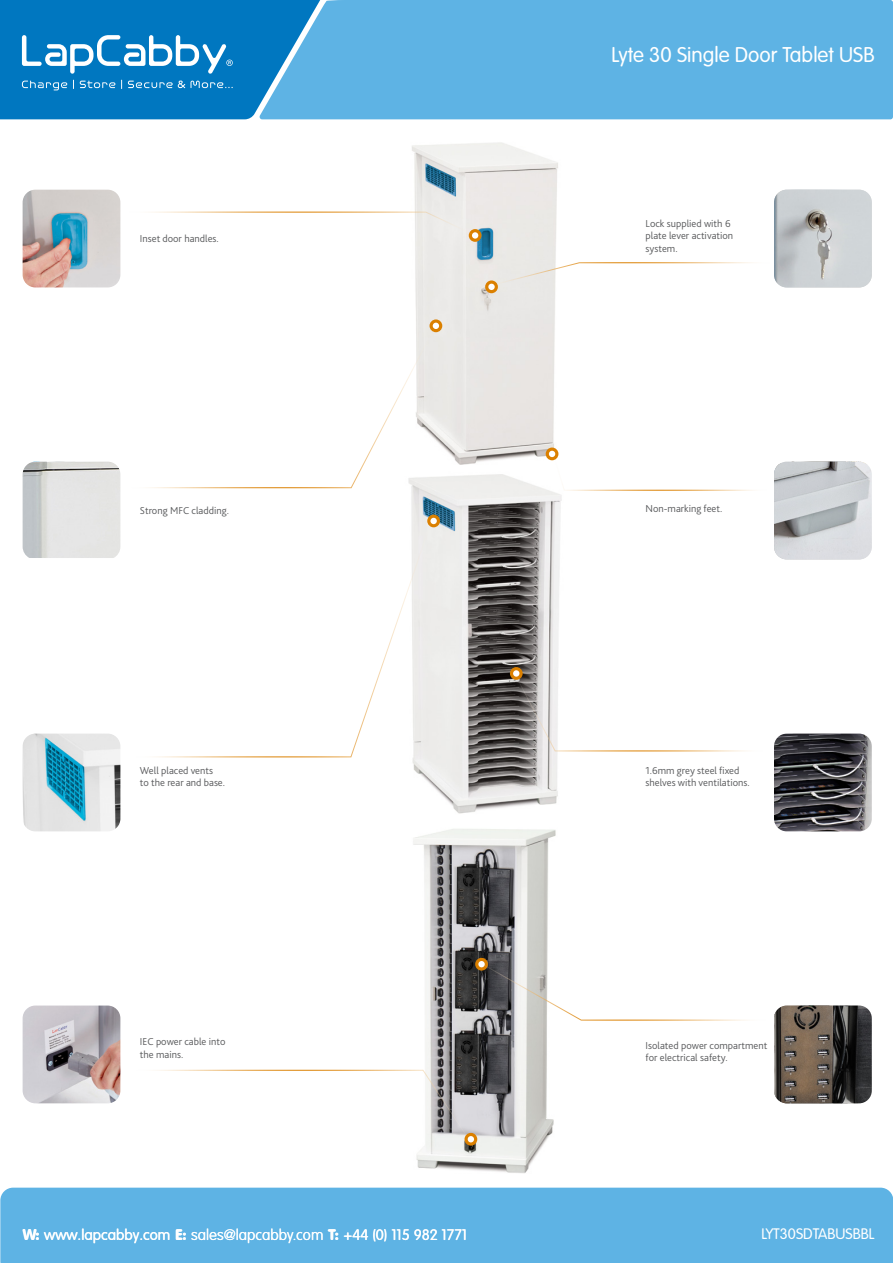
<style>
.page{position:relative;width:893px;height:1263px;background:#fff}
.page>*{position:absolute;margin:0;border:0;box-sizing:border-box;transform-origin:0 0}
.t1{font:300 21px "VAG Rounded Std";color:#fff}
.t2{font:100 15px "VAG Rounded Std";color:#fff}
.t3{font:300 15px "VAG Rounded Std";color:#fff}
.t4{font:300 10.5px/12.6px "Bliss 2";color:#58595b}
.s1{font-family:"VAG Rounded BT";font-weight:400}
.s2{font-family:"VAG Rounded";font-weight:300}
.s3{font-weight:300}
</style>
<div class="page">
<div style="left:320px;top:0;width:573px;height:119px;background:#5eb3e4"></div>
<div style="left:0;top:1188px;width:893px;height:75px;background:#5eb3e4"></div>
<svg style="left:0;top:0;width:320px;height:119px;background:#1f88c8"></svg>
<img style="left:413px;top:829px;width:143px;height:345px">
<img style="left:23px;top:734px;width:97px;height:97px">
<img style="left:23px;top:1005px;width:97px;height:98px">
<img style="left:774px;top:734px;width:98px;height:97px">
<img style="left:774px;top:1005px;width:98px;height:98px">
<img style="left:774px;top:190px;width:98px;height:97px">
<img style="left:23px;top:190px;width:97px;height:97px">
<img style="left:23px;top:462px;width:97px;height:96px">
<img style="left:774px;top:462px;width:98px;height:97px">
<img style="left:341px;top:474px;width:221px;height:340px">
<img style="left:412px;top:142px;width:146px;height:323px">
<svg style="left:150px;top:324px;width:287px;height:164px"></svg>
<svg style="left:484px;top:262px;width:268px;height:26px"></svg>
<svg style="left:515px;top:676px;width:230px;height:76px"></svg>
<svg style="left:469px;top:229px;width:12px;height:13px"></svg>
<div style="left:472px;top:232px;width:6px;height:7px;background:#fff;border-radius:50%"></div>
<svg style="left:546px;top:447px;width:12px;height:13px"></svg>
<svg style="left:549px;top:450px;width:204px;height:41px"></svg>
<svg style="left:430px;top:319px;width:12px;height:13px"></svg>
<svg style="left:433px;top:323px;width:6px;height:6px"></svg>
<svg style="left:427px;top:515px;width:13px;height:12px"></svg>
<div style="left:430px;top:518px;width:7px;height:6px;background:#fff;border-radius:50%"></div>
<svg style="left:510px;top:667px;width:13px;height:13px"></svg>
<div style="left:513px;top:670px;width:6px;height:7px;background:#fff;border-radius:50%"></div>
<svg style="left:485px;top:280px;width:13px;height:13px"></svg>
<div style="left:488px;top:284px;width:7px;height:6px;background:#fff;border-radius:50%"></div>
<svg style="left:475px;top:958px;width:13px;height:12px"></svg>
<svg style="left:464px;top:1133px;width:13px;height:12px"></svg>
<svg style="left:157px;top:1069px;width:317px;height:74px"></svg>
<svg style="left:479px;top:962px;width:267px;height:59px"></svg>
<svg style="left:157px;top:514px;width:278px;height:244px"></svg>
<svg style="left:154px;top:211px;width:322px;height:25px"></svg>
<p class="t4" style="left:140px;top:232px;width:80px">Inset door handles.</p>
<p class="t4" style="left:140px;top:504px;width:91px">Strong MFC cladding.</p>
<p class="t4" style="left:140px;top:763px;width:87px">Well placed vents<br>to the rear and base.</p>
<h1 class="t1" style="left:611px;top:43px;width:265px">Lyte 30 Single Door Tablet USB</h1>
<p class="t4" style="left:646px;top:216px;width:89px">Lock supplied with 6 plate lever activation system.</p>
<p class="t4" style="left:646px;top:502px;width:78px">Non-marking feet.</p>
<p class="t4" style="left:646px;top:763px;width:106px">1.6mm grey steel fixed shelves with ventilations.</p>
<p class="t4" style="left:140px;top:1035px;width:87px">IEC power cable into the mains.</p>
<p class="t4" style="left:646px;top:1038px;width:123px">Isolated power compartment for electrical safety.</p>
<h2 class="t2" style="left:23px;top:1226px;width:446px"><span class="s1">W:</span> <span class="s2">www.lapcabby.com</span> <span class="s1">E:</span> sales@lapcabby.com <span class="s1">T:</span> <span class="s3">+44 (0) 115 982 1771</span></h2>
<h2 class="t3" style="left:762px;top:1225px;width:115px">LYT30SDTABUSBBL</h2>
</div>
